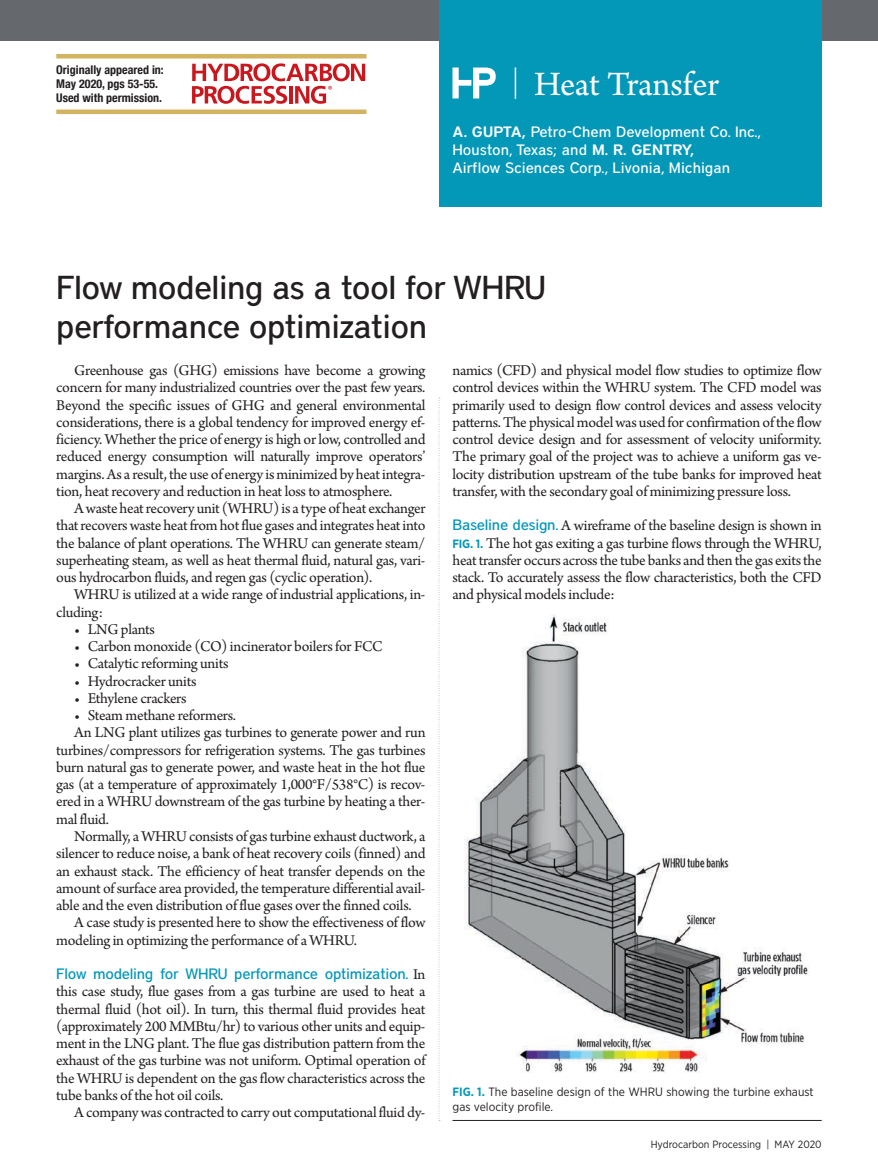
<style>
.page{position:relative;width:878px;height:1175px;background:#fff}
.page>*{position:absolute;margin:0;border:0;box-sizing:border-box;transform-origin:0 0}
.t1{font:36px "Arno Pro";letter-spacing:-.005em;color:#fff}
.t2{font:500 33px/39px "District";letter-spacing:-.02em;color:#231f20}
.t3{font:15.75px/17.2px "Arno Pro";letter-spacing:-.02em;color:#231f20;text-align:justify}
.t4{font:500 15px/18px "District";color:#fff}
.t5{font:500 15px "District";letter-spacing:-.02em;color:#0397b8}
.t6{font:12px/15px "Gotham Narrow";color:#231f20}
.t7{font:700 condensed 12px/13.5px "Helvetica Neue";color:#231f20}
.t8{font:10.5px "Gotham Narrow";color:#231f20}
.s1{font-weight:600}
.s2{font-family:"Arno Pro";font-weight:400;font-size:15.75px;color:#231f20}
.s3{font-family:"District";font-weight:500;font-size:15px;color:#0397b8}
.s4{font-family:"Gotham Narrow";font-weight:700;font-size:12px;color:#0397b8}
.s5{font-weight:700;color:#0397b8}
</style>
<div class="page">
<svg style="left:438px;top:398px;width:2px;height:723px"></svg>
<div style="left:0;top:0;width:878px;height:40px;background:#65696e"></div>
<div style="left:439px;top:0;width:382px;height:206px;background:#0397b8"></div>
<hr style="left:514px;top:68px;width:2px;height:31px;background:#fff">
<svg style="left:452px;top:67px;width:43px;height:31px"></svg>
<img style="left:464px;top:614px;width:344px;height:458px">
<hr style="left:452px;top:1120px;width:369px;height:1px;background:#231f20">
<hr style="left:56px;top:110px;width:310px;height:4px;background:#d3b361">
<hr style="left:56px;top:54px;width:310px;height:4px;background:#d3b361">
<svg style="left:192px;top:63px;width:173px;height:41px"></svg>
<p class="t7" style="left:56px;top:63px;width:109px">Originally appeared in:<br>May 2020, pgs 53-55.<br>Used with permission.</p>
<h1 class="t1" style="left:534px;top:64px;width:186px">Heat Transfer</h1>
<p class="t4" style="left:452px;top:123px;width:310px"><span class="s1">A. GUPTA,</span> Petro-Chem Development Co. Inc.,<br>Houston, Texas; and <span class="s1">M. R. GENTRY,<br></span>Airflow Sciences Corp., Livonia, Michigan</p>
<h2 class="t2" style="left:56px;top:267px;width:491px">Flow modeling as a tool for WHRU performance optimization</h2>
<p class="t3" style="left:56px;top:362px;width:371px;text-indent:18px">Greenhouse gas (GHG) emissions have become a growing concern for many industrialized countries over the past few years.<br>Beyond the specific issues of GHG and general environmental considerations, there is a global tendency for improved energy ef&shy;ficiency. Whether the price of energy is high or low, controlled and reduced energy consumption will naturally improve operators’ margins. As a result, the use of energy is minimized by heat integra&shy;tion, heat recovery and reduction in heat loss to atmosphere.</p>
<p class="t3" style="left:56px;top:500px;width:371px;text-indent:18px">A waste heat recovery unit (WHRU) is a type of heat exchanger that recovers waste heat from hot flue gases and integrates heat into the balance of plant operations. The WHRU can generate steam/ superheating steam, as well as heat thermal fluid, natural gas, vari&shy;ous hydrocarbon fluids, and regen gas (cyclic operation).</p>
<p class="t3" style="left:56px;top:587px;width:371px;text-indent:18px">WHRU is utilized at a wide range of industrial applications, in&shy;cluding:</p>
<p class="t3" style="left:74px;top:621px;width:82px">• LNG plants</p>
<p class="t3" style="left:74px;top:638px;width:310px">• Carbon monoxide (CO) incinerator boilers for FCC</p>
<p class="t3" style="left:74px;top:656px;width:156px">• Catalytic reforming units</p>
<p class="t3" style="left:74px;top:673px;width:124px">• Hydrocracker units</p>
<p class="t3" style="left:74px;top:690px;width:114px">• Ethylene crackers</p>
<p class="t3" style="left:74px;top:707px;width:163px">• Steam methane reformers.</p>
<p class="t3" style="left:74px;top:725px;width:353px">An LNG plant utilizes gas turbines to generate power and run</p>
<p class="t3" style="left:56px;top:742px;width:371px">turbines/compressors for refrigeration systems. The gas turbines</p>
<p class="t3" style="left:56px;top:759px;width:370px">burn natural gas to generate power, and waste heat in the hot flue</p>
<p class="t3" style="left:56px;top:776px;width:371px">gas (at a temperature of approximately 1,000°F/538°C) is recov-</p>
<p class="t3" style="left:56px;top:794px;width:371px">ered in a WHRU downstream of the gas turbine by heating a ther-</p>
<p class="t3" style="left:56px;top:811px;width:54px">mal fluid.</p>
<p class="t3" style="left:74px;top:828px;width:353px">Normally, a WHRU consists of gas turbine exhaust ductwork, a</p>
<p class="t3" style="left:56px;top:845px;width:371px">silencer to reduce noise, a bank of heat recovery coils (finned) and</p>
<p class="t3" style="left:56px;top:863px;width:371px">an exhaust stack. The efficiency of heat transfer depends on the</p>
<p class="t3" style="left:56px;top:880px;width:371px">amount of surface area provided, the temperature differential avail-</p>
<p class="t3" style="left:56px;top:897px;width:357px">able and the even distribution of flue gases over the finned coils.</p>
<p class="t3" style="left:74px;top:914px;width:352px">A case study is presented here to show the effectiveness of flow</p>
<p class="t3" style="left:56px;top:932px;width:302px">modeling in optimizing the performance of a WHRU.</p>
<p class="t5" style="left:56px;top:965px;width:370px">Flow modeling for WHRU performance optimization. <span class="s2">In</span></p>
<p class="t3" style="left:56px;top:983px;width:371px">this case study, flue gases from a gas turbine are used to heat a thermal fluid (hot oil). In turn, this thermal fluid provides heat (approximately 200 MMBtu/hr) to various other units and equip&shy;ment in the LNG plant. The flue gas distribution pattern from the exhaust of the gas turbine was not uniform. Optimal operation of the WHRU is dependent on the gas flow characteristics across the tube banks of the hot oil coils.</p>
<p class="t3" style="left:74px;top:1104px;width:353px">A company was contracted to carry out computational fluid dy-</p>
<p class="t3" style="left:452px;top:362px;width:371px">namics (CFD) and physical model flow studies to optimize flow control devices within the WHRU system. The CFD model was primarily used to design flow control devices and assess velocity patterns. The physical model was used for confirmation of the flow control device design and for assessment of velocity uniformity.<br>The primary goal of the project was to achieve a uniform gas ve&shy;locity distribution upstream of the tube banks for improved heat transfer, with the secondary goal of minimizing pressure loss.</p>
<p class="t3" style="left:452px;top:518px;width:371px"><span class="s3">Baseline design.</span> A wireframe of the baseline design is shown in <span class="s4">FIG. 1.</span> The hot gas exiting a gas turbine flows through the WHRU, heat transfer occurs across the tube banks and then the gas exits the stack. To accurately assess the flow characteristics, both the CFD and physical models include:</p>
<p class="t6" style="left:452px;top:1084px;width:362px"><span class="s5">FIG. 1.</span> The baseline design of the WHRU showing the turbine exhaust gas velocity profile.</p>
<p class="t8" style="left:650px;top:1137px;width:172px">Hydrocarbon Processing | MAY 2020</p>
</div>
